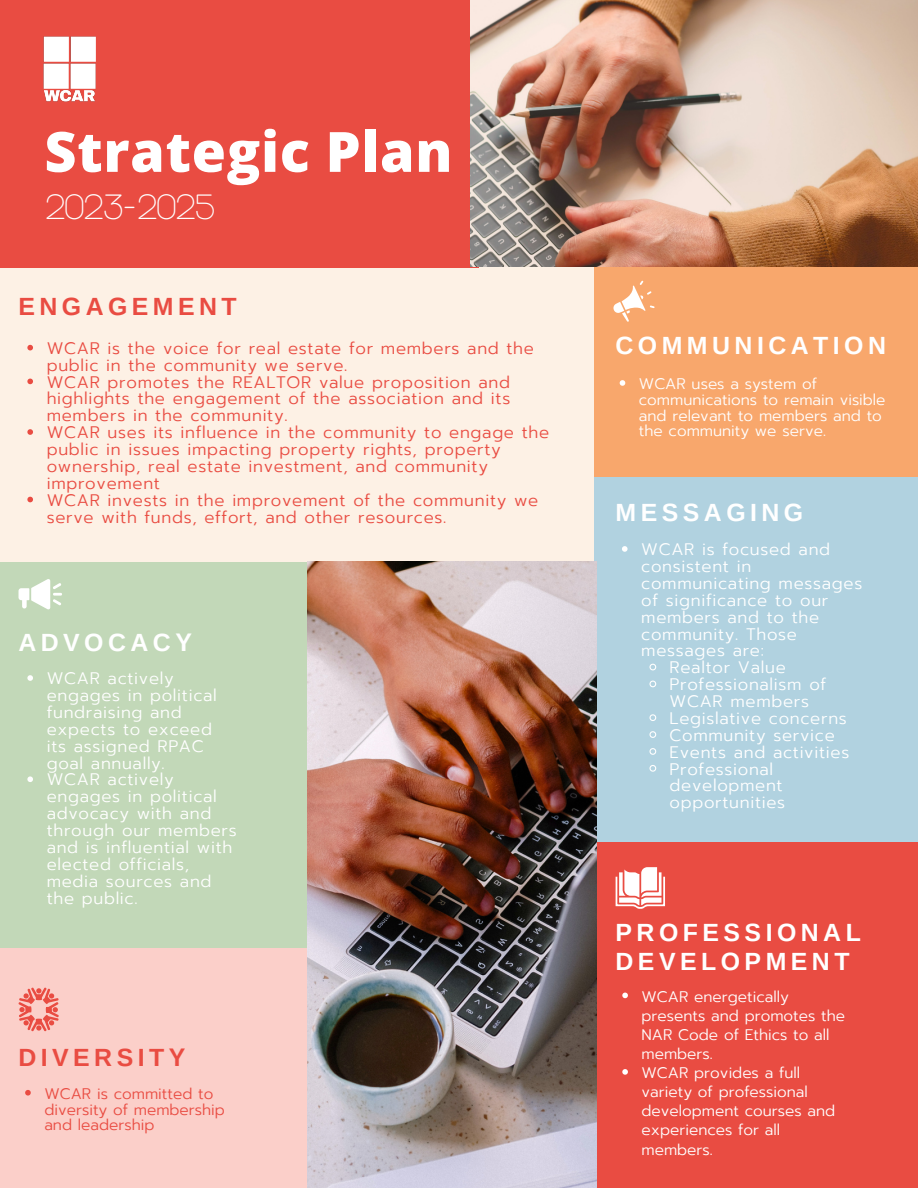
<style>
.page{position:relative;width:918px;height:1188px;background:#fdf1e5}
.page>*{position:absolute;margin:0;border:0;box-sizing:border-box;transform-origin:0 0}
.t1{font:800 55.65px "Open Sans";letter-spacing:.01em;color:#fff}
.t2{font:300 38.55px "Hero";letter-spacing:-.055em;color:#fff}
.t3{font:700 24.9px/28.8px "Arimo";letter-spacing:.18em;color:#fff}
.t4{font:700 24.9px "Arimo";letter-spacing:.18em;color:#e94c42}
.t5{font:300 16.65px/16.8px "Prompt";letter-spacing:.04em;color:#fff}
.t6{font:300 16.65px/16.8px "Prompt";letter-spacing:.04em;color:#e94c42}
.t7{font:300 15.3px/19.2px "Prompt";color:#fff}
.t8{font:300 15.3px/15.8px "Prompt";color:#e94c42}
</style>
<div class="page">
<div style="left:0;top:0;width:478px;height:267px;background:#e94c42"></div>
<div style="left:594px;top:260px;width:324px;height:276px;background:#f8a76c"></div>
<div style="left:0;top:562px;width:372px;height:469px;background:#c2d8b8"></div>
<div style="left:0;top:948px;width:484px;height:240px;background:#fbcfc9"></div>
<div style="left:594px;top:790px;width:324px;height:398px;background:#e94c42"></div>
<div style="left:594px;top:478px;width:324px;height:364px;background:#b1d2e0"></div>
<img style="left:43px;top:36px;width:53px;height:65px">
<svg style="left:613px;top:281px;width:42px;height:41px"></svg>
<img style="left:470px;top:0;width:448px;height:267px">
<img style="left:308px;top:562px;width:289px;height:626px">
<svg style="left:616px;top:867px;width:49px;height:42px"></svg>
<svg style="left:18px;top:987px;width:41px;height:44px"></svg>
<svg style="left:19px;top:579px;width:43px;height:30px"></svg>
<svg style="left:27px;top:675px;width:6px;height:6px"></svg>
<svg style="left:27px;top:776px;width:6px;height:6px"></svg>
<svg style="left:620px;top:380px;width:5px;height:6px"></svg>
<svg style="left:27px;top:345px;width:6px;height:5px"></svg>
<svg style="left:27px;top:379px;width:6px;height:5px"></svg>
<svg style="left:27px;top:429px;width:6px;height:6px"></svg>
<svg style="left:27px;top:497px;width:6px;height:5px"></svg>
<svg style="left:25px;top:1090px;width:6px;height:6px"></svg>
<svg style="left:622px;top:546px;width:6px;height:6px"></svg>
<svg style="left:649px;top:663px;width:8px;height:8px"></svg>
<svg style="left:649px;top:680px;width:8px;height:8px"></svg>
<svg style="left:649px;top:714px;width:8px;height:7px"></svg>
<svg style="left:649px;top:731px;width:8px;height:7px"></svg>
<svg style="left:649px;top:748px;width:8px;height:7px"></svg>
<svg style="left:649px;top:765px;width:8px;height:7px"></svg>
<svg style="left:622px;top:993px;width:6px;height:5px"></svg>
<svg style="left:622px;top:1069px;width:6px;height:6px"></svg>
<h1 class="t1" style="left:44px;top:112px;width:410px">Strategic Plan</h1>
<h2 class="t2" style="left:44px;top:183px;width:173px">2023-2025</h2>
<h3 class="t4" style="left:18px;top:292px;width:220px">ENGAGEMENT</h3>
<p class="t6" style="left:47px;top:340px;width:504px">WCAR is the voice for real estate for members and the public in the community we serve.<br>WCAR promotes the REALTOR value proposition and highlights the engagement of the association and its members in the community.<br>WCAR uses its influence in the community to engage the public in issues impacting property rights, property ownership, real estate investment, and community improvement<br>WCAR invests in the improvement of the community we serve with funds, effort, and other resources.</p>
<h3 class="t3" style="left:18px;top:628px;width:175px">ADVOCACY</h3>
<p class="t5" style="left:47px;top:670px;width:192px">WCAR actively engages in political fundraising and expects to exceed<br>its assigned RPAC goal annually.<br>WCAR actively engages in political advocacy with and through our members and is influential with elected officials, media sources and the public.</p>
<h3 class="t4" style="left:18px;top:1043px;width:168px">DIVERSITY</h3>
<p class="t8" style="left:44px;top:1086px;width:182px">WCAR is committed to diversity of membership and leadership</p>
<h3 class="t3" style="left:616px;top:331px;width:272px">COMMUNICATION</h3>
<p class="t7" style="left:639px;top:376px;width:248px;line-height:15.8px">WCAR uses a system of communications to remain visible and relevant to members and to the community we serve.</p>
<h3 class="t3" style="left:616px;top:498px;width:189px">MESSAGING</h3>
<p class="t5" style="left:641px;top:541px;width:190px">WCAR is focused and</p>
<p class="t5" style="left:641px;top:558px;width:111px">consistent in</p>
<p class="t5" style="left:641px;top:575px;width:223px">communicating messages</p>
<p class="t5" style="left:641px;top:592px;width:189px">of significance to our</p>
<p class="t5" style="left:641px;top:609px;width:180px">members and to the</p>
<p class="t5" style="left:641px;top:626px;width:157px">community. Those</p>
<p class="t5" style="left:641px;top:642px;width:124px">messages are:</p>
<p class="t5" style="left:670px;top:659px;width:118px">Realtor Value</p>
<p class="t5" style="left:670px;top:676px;width:158px">Professionalism of</p>
<p class="t5" style="left:670px;top:693px;width:141px">WCAR members</p>
<p class="t5" style="left:670px;top:710px;width:179px">Legislative concerns</p>
<p class="t5" style="left:670px;top:727px;width:167px">Community service</p>
<p class="t5" style="left:670px;top:744px;width:181px">Events and activities</p>
<p class="t5" style="left:670px;top:761px;width:105px">Professional</p>
<p class="t5" style="left:670px;top:777px;width:115px">development</p>
<p class="t5" style="left:670px;top:794px;width:117px">opportunities</p>
<h3 class="t3" style="left:616px;top:918px;width:247px">PROFESSIONAL<br>DEVELOPMENT</h3>
<p class="t7" style="left:642px;top:987px;width:205px">WCAR energetically presents and promotes the<br>NAR Code of Ethics to all members.<br>WCAR provides a full variety of professional development courses and experiences for all members.</p>
</div>
